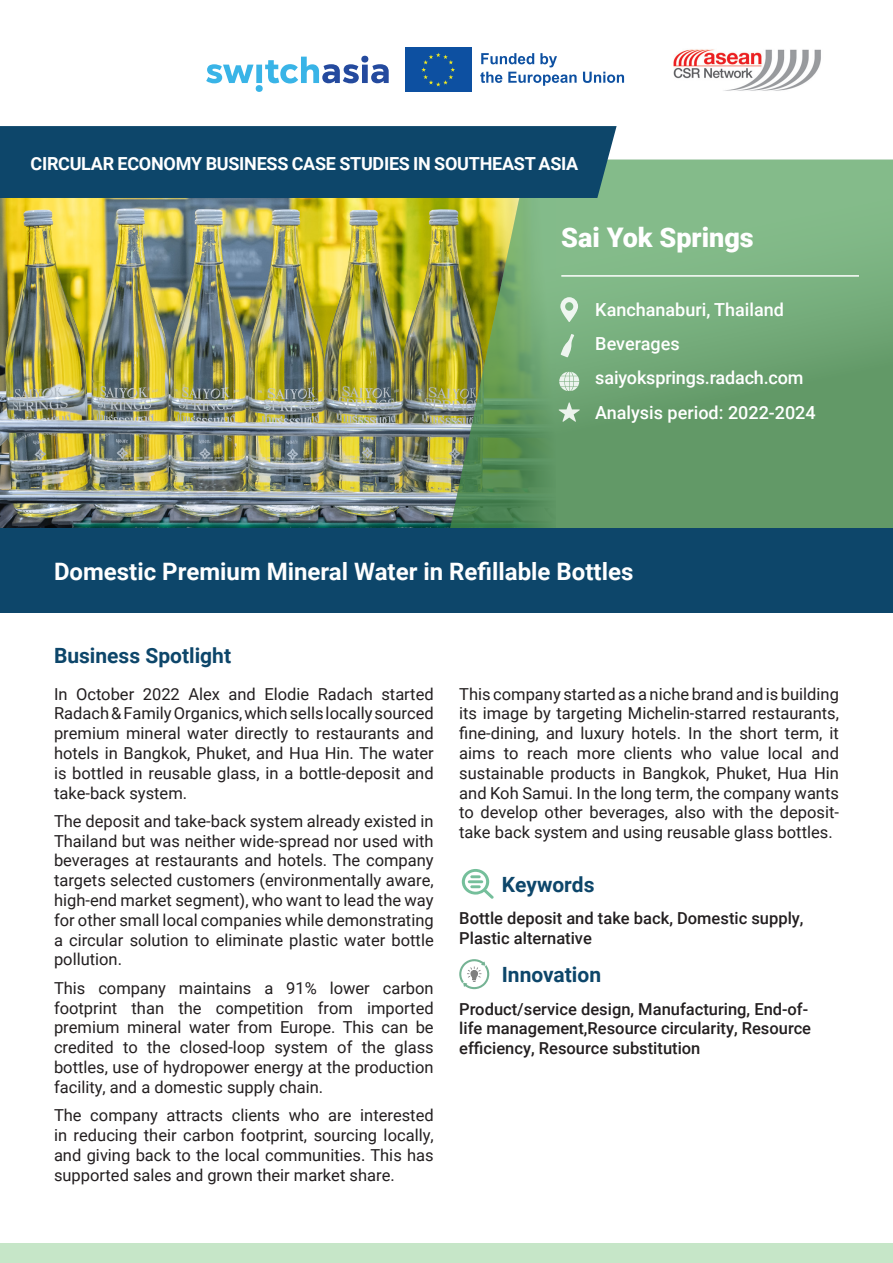
<style>
.page{position:relative;width:893px;height:1263px;background:#fff}
.page>*{position:absolute;margin:0;border:0;box-sizing:border-box;transform-origin:0 0}
.t1{font:900 27px "Roboto";color:#fff}
.headline{font:700 24px "Roboto";color:#fff}
.heading{font:700 21px "Roboto";color:#0d466a}
.t2{font:500 18px "Roboto";color:#fff}
.t3{font:700 18px "Roboto";letter-spacing:-.015em;color:#fff}
.body{font:16.5px/19.8px "Roboto";color:#231f20;text-align:justify}
.body-2{font:500 16.5px/19.8px "Roboto";color:#231f20}
</style>
<div class="page">
<div style="left:0;top:1244px;width:893px;height:19px;background:#c6e6c8"></div>
<img style="left:0;top:198px;width:414px;height:331px">
<div style="left:405px;top:47px;width:67px;height:45px;background:#0d50a1"></div>
<svg style="left:421px;top:53px;width:34px;height:34px"></svg>
<svg style="left:480px;top:53px;width:97px;height:33px"></svg>
<svg style="left:583px;top:72px;width:41px;height:11px"></svg>
<svg style="left:206px;top:56px;width:183px;height:36px"></svg>
<img style="left:673px;top:49px;width:148px;height:42px">
<svg style="left:414px;top:160px;width:479px;height:369px;background:#75a46d"></svg>
<hr style="left:561px;top:275px;width:298px;height:2px;background:#fff">
<svg style="left:559px;top:372px;width:20px;height:19px"></svg>
<svg style="left:560px;top:297px;width:18px;height:25px"></svg>
<div style="left:0;top:126px;width:617px;height:72px;background:#0d466a"></div>
<svg style="left:558px;top:402px;width:22px;height:20px"></svg>
<div style="left:0;top:529px;width:893px;height:84px;background:#0d466a"></div>
<svg style="left:462px;top:869px;width:32px;height:30px"></svg>
<svg style="left:459px;top:959px;width:30px;height:30px"></svg>
<svg style="left:561px;top:334px;width:13px;height:23px"></svg>
<p class="t3" style="left:31px;top:151px;width:549px">CIRCULAR ECONOMY BUSINESS CASE STUDIES IN SOUTHEAST ASIA</p>
<p class="t1" style="left:561px;top:218px;width:194px">Sai Yok Springs</p>
<p class="t2" style="left:595px;top:297px;width:190px">Kanchanaburi, Thailand</p>
<p class="t2" style="left:595px;top:331px;width:86px">Beverages</p>
<p class="t2" style="left:595px;top:365px;width:210px">saiyoksprings.radach.com</p>
<p class="t2" style="left:595px;top:400px;width:222px">Analysis period: 2022-2024</p>
<p class="headline" style="left:54px;top:555px;width:581px">Domestic Premium Mineral Water in Refillable Bottles</p>
<p class="heading" style="left:54px;top:640px;width:179px">Business Spotlight</p>
<p class="body" style="left:54px;top:683px;width:381px">In October 2022 Alex and Elodie Radach started Radach &amp; Family Organics, which sells locally sourced premium mineral water directly to restaurants and hotels in Bangkok, Phuket, and Hua Hin. The water is bottled in reusable glass, in a bottle-deposit and take-back system.</p>
<p class="body" style="left:54px;top:810px;width:381px">The deposit and take-back system already existed in Thailand but was neither wide-spread nor used with beverages at restaurants and hotels. The company targets selected customers (environmentally aware, high-end market segment), who want to lead the way for other small local companies while demonstrating a circular solution to eliminate plastic water bottle pollution.</p>
<p class="body" style="left:54px;top:977px;width:381px">This company maintains a 91% lower carbon footprint than the competition from imported premium mineral water from Europe. This can be credited to the closed-loop system of the glass bottles, use of hydropower energy at the production facility, and a domestic supply chain.</p>
<p class="body" style="left:54px;top:1105px;width:381px">The company attracts clients who are interested in reducing their carbon footprint, sourcing locally, and giving back to the local communities. This has supported sales and grown their market share.</p>
<p class="body" style="left:459px;top:683px;width:381px">This company started as a niche brand and is building its image by targeting Michelin-starred restaurants, fine-dining, and luxury hotels. In the short term, it aims to reach more clients who value local and sustainable products in Bangkok, Phuket, Hua Hin and Koh Samui. In the long term, the company wants to develop other beverages, also with the deposit&shy;take back system and using reusable glass bottles.</p>
<p class="heading" style="left:502px;top:869px;width:94px">Keywords</p>
<p class="body-2" style="left:459px;top:908px;width:346px">Bottle deposit and take back, Domestic supply,<br>Plastic alternative</p>
<p class="heading" style="left:502px;top:960px;width:101px">Innovation</p>
<p class="body-2" style="left:459px;top:998px;width:353px">Product/service design, Manufacturing, End-of&shy;life management,Resource circularity, Resource efficiency, Resource substitution</p>
</div>
